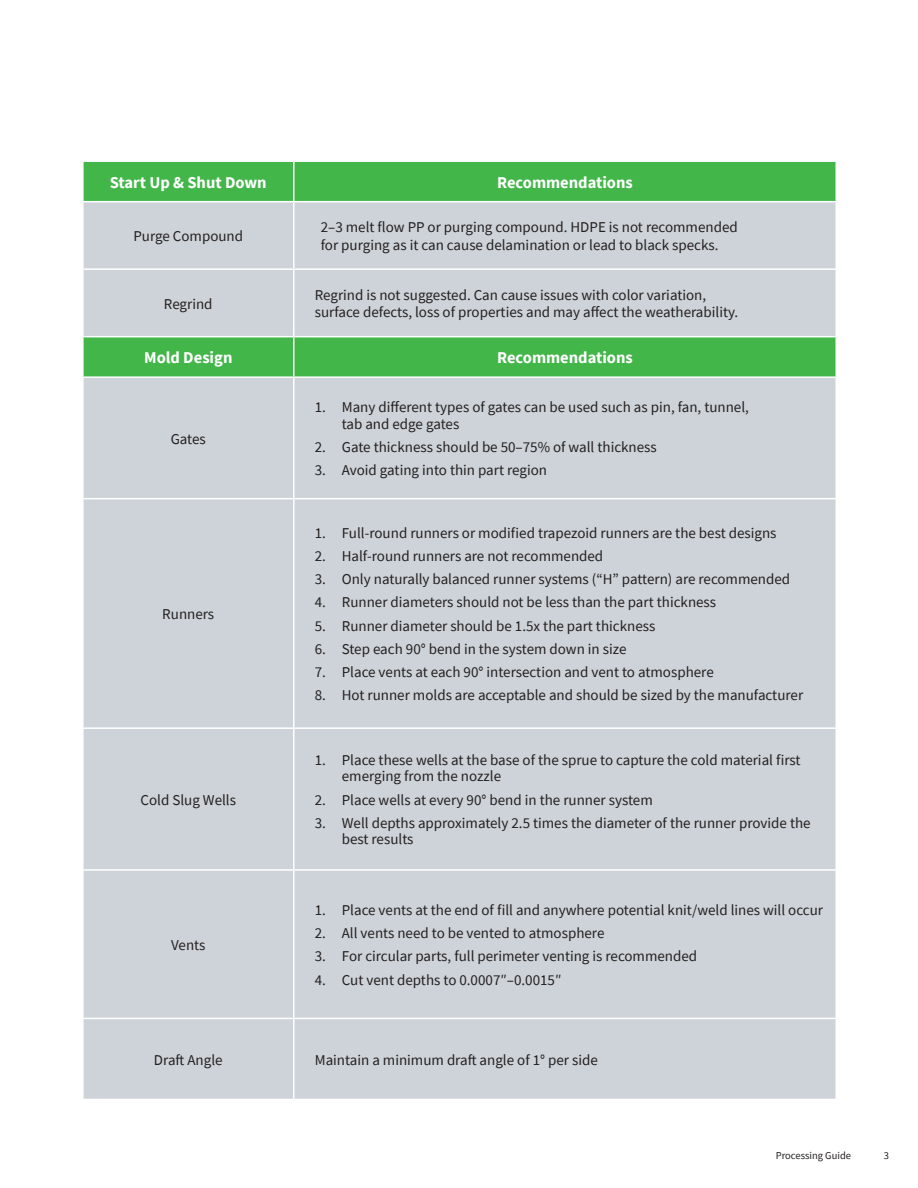
<style>
.page{position:relative;width:918px;height:1188px;background:#fff}
.page>*{position:absolute;margin:0;border:0;box-sizing:border-box;transform-origin:0 0}
.t1{font:700 16.5px "Source Sans Pro";color:#fff}
.t2{font:15px/16.5px "Source Sans Pro";color:#231f20}
.t3{font:10.5px "Source Sans Pro";color:#231f20}
</style>
<div class="page">
<div style="left:84px;top:162px;width:752px;height:39px;background:#42b649"></div>
<div style="left:84px;top:202px;width:752px;height:897px;background:#cdd3d8"></div>
<hr style="left:293px;top:162px;width:2px;height:39px;background:#fff">
<hr style="left:293px;top:202px;width:2px;height:66px;background:#fff">
<hr style="left:82px;top:268px;width:212px;height:2px;background:#fff">
<hr style="left:294px;top:268px;width:543px;height:2px;background:#fff">
<hr style="left:293px;top:270px;width:2px;height:66px;background:#fff">
<hr style="left:82px;top:336px;width:212px;height:1px;background:#fff">
<hr style="left:294px;top:336px;width:543px;height:1px;background:#fff">
<hr style="left:293px;top:337px;width:2px;height:39px;background:#fff">
<hr style="left:82px;top:376px;width:212px;height:2px;background:#fff">
<hr style="left:294px;top:376px;width:543px;height:2px;background:#fff">
<hr style="left:293px;top:378px;width:2px;height:120px;background:#fff">
<hr style="left:82px;top:498px;width:212px;height:1px;background:#fff">
<hr style="left:294px;top:498px;width:543px;height:1px;background:#fff">
<hr style="left:293px;top:499px;width:2px;height:228px;background:#fff">
<hr style="left:82px;top:727px;width:212px;height:2px;background:#fff">
<hr style="left:294px;top:727px;width:543px;height:2px;background:#fff">
<hr style="left:293px;top:729px;width:2px;height:140px;background:#fff">
<hr style="left:82px;top:869px;width:212px;height:2px;background:#fff">
<hr style="left:294px;top:869px;width:543px;height:2px;background:#fff">
<hr style="left:293px;top:871px;width:2px;height:147px;background:#fff">
<hr style="left:82px;top:1018px;width:212px;height:1px;background:#fff">
<hr style="left:294px;top:1018px;width:543px;height:1px;background:#fff">
<hr style="left:293px;top:1019px;width:2px;height:80px;background:#fff">
<p class="t1" style="left:110px;top:171px;width:158px">Start Up &amp; Shut Down</p>
<p class="t1" style="left:497px;top:171px;width:137px">Recommendations</p>
<p class="t2" style="left:133px;top:228px;width:111px">Purge Compound</p>
<p class="t2" style="left:321px;top:218px;width:419px;line-height:18px">2–3 melt flow PP or purging compound. HDPE is not recommended for purging as it can cause delamination or lead to black specks.</p>
<p class="t2" style="left:164px;top:295px;width:50px">Regrind</p>
<p class="t2" style="left:315px;top:287px;width:425px">Regrind is not suggested. Can cause issues with color variation, surface defects, loss of properties and may affect the weatherability.</p>
<p class="t1" style="left:144px;top:346px;width:90px">Mold Design</p>
<p class="t1" style="left:497px;top:346px;width:137px">Recommendations</p>
<p class="t2" style="left:171px;top:430px;width:37px">Gates</p>
<p class="t2" style="left:162px;top:606px;width:53px">Runners</p>
<p class="t2" style="left:141px;top:791px;width:97px">Cold Slug Wells</p>
<p class="t2" style="left:171px;top:936px;width:36px">Vents</p>
<p class="t2" style="left:342px;top:399px;width:409px;text-indent:-27px">1. Many different types of gates can be used such as pin, fan, tunnel, tab and edge gates</p>
<p class="t2" style="left:315px;top:438px;width:344px">2. Gate thickness should be 50–75% of wall thickness</p>
<p class="t2" style="left:315px;top:462px;width:234px">3. Avoid gating into thin part region</p>
<p class="t2" style="left:315px;top:524px;width:463px">1. Full-round runners or modified trapezoid runners are the best designs</p>
<p class="t2" style="left:315px;top:548px;width:290px">2. Half-round runners are not recommended</p>
<p class="t2" style="left:315px;top:571px;width:477px">3. Only naturally balanced runner systems (“H” pattern) are recommended</p>
<p class="t2" style="left:315px;top:594px;width:403px">4. Runner diameters should not be less than the part thickness</p>
<p class="t2" style="left:315px;top:617px;width:342px">5. Runner diameter should be 1.5x the part thickness</p>
<p class="t2" style="left:315px;top:641px;width:313px">6. Step each 90° bend in the system down in size</p>
<p class="t2" style="left:315px;top:664px;width:400px">7. Place vents at each 90° intersection and vent to atmosphere</p>
<p class="t2" style="left:315px;top:687px;width:490px">8. Hot runner molds are acceptable and should be sized by the manufacturer</p>
<p class="t2" style="left:342px;top:752px;width:460px;text-indent:-27px">1. Place these wells at the base of the sprue to capture the cold material first emerging from the nozzle</p>
<p class="t2" style="left:315px;top:791px;width:339px">2. Place wells at every 90° bend in the runner system</p>
<p class="t2" style="left:342px;top:815px;width:470px;text-indent:-27px">3. Well depths approximately 2.5 times the diameter of the runner provide the best results</p>
<p class="t2" style="left:315px;top:902px;width:510px">1. Place vents at the end of fill and anywhere potential knit/weld lines will occur</p>
<p class="t2" style="left:315px;top:925px;width:291px">2. All vents need to be vented to atmosphere</p>
<p class="t2" style="left:315px;top:948px;width:384px">3. For circular parts, full perimeter venting is recommended</p>
<p class="t2" style="left:315px;top:971px;width:248px">4. Cut vent depths to 0.0007″–0.0015″</p>
<p class="t2" style="left:154px;top:1051px;width:70px">Draft Angle</p>
<p class="t2" style="left:315px;top:1051px;width:285px">Maintain a minimum draft angle of 1° per side</p>
<p class="t3" style="left:776px;top:1149px;width:77px">Processing Guide</p>
<p class="t3" style="left:884px;top:1149px;width:7px">3</p>
</div>
